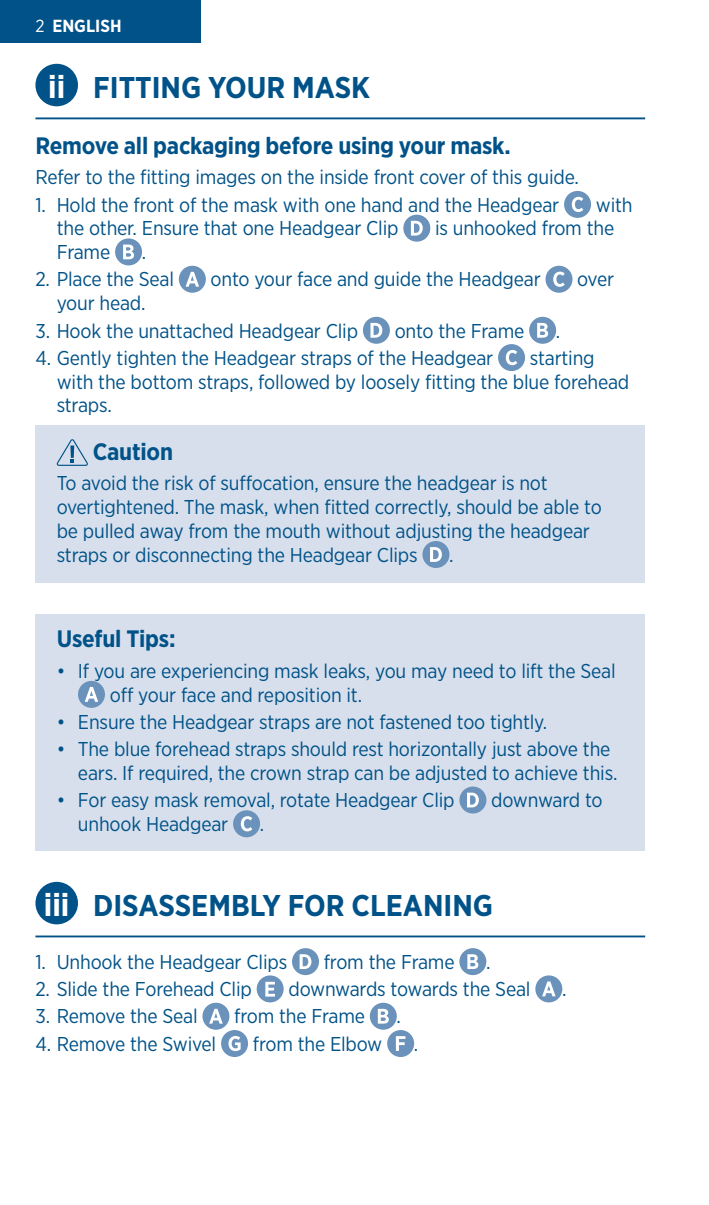
<style>
.page{position:relative;width:709px;height:1205px;background:#fff}
.page>*{position:absolute;margin:0;border:0;box-sizing:border-box;transform-origin:0 0}
.t1{font:700 30px "Gotham Narrow";color:#005288}
.t2{font:700 23.75px "Gotham Narrow";letter-spacing:-.01em;color:#005288}
.t3{font:20px/23.8px "Gotham Narrow";letter-spacing:-.01em;color:#005288}
.t4{font:700 17.5px "Gotham Narrow";color:#fff}
.s1{font-weight:400}
.s2{font-size:32px;color:#fff}
</style>
<div class="page">
<div style="left:0;top:0;width:201px;height:43px;background:#005288"></div>
<hr style="left:35px;top:117px;width:57px;height:2px;background:#005288">
<hr style="left:92px;top:117px;width:553px;height:2px;background:#005288">
<div style="left:35px;top:64px;width:43px;height:42px;background:#005288;border-radius:50%"></div>
<div style="left:564px;top:191px;width:27px;height:27px;background:#6a92bb;border-radius:50%"></div>
<svg style="left:572px;top:197px;width:11px;height:15px"></svg>
<div style="left:403px;top:215px;width:27px;height:27px;background:#6a92bb;border-radius:50%"></div>
<svg style="left:411px;top:221px;width:12px;height:15px"></svg>
<div style="left:115px;top:238px;width:27px;height:27px;background:#6a92bb;border-radius:50%"></div>
<svg style="left:123px;top:244px;width:11px;height:15px"></svg>
<div style="left:179px;top:266px;width:27px;height:27px;background:#6a92bb;border-radius:50%"></div>
<svg style="left:186px;top:272px;width:13px;height:15px"></svg>
<div style="left:545px;top:266px;width:27px;height:27px;background:#6a92bb;border-radius:50%"></div>
<svg style="left:553px;top:272px;width:12px;height:15px"></svg>
<div style="left:363px;top:317px;width:27px;height:27px;background:#6a92bb;border-radius:50%"></div>
<svg style="left:370px;top:323px;width:12px;height:15px"></svg>
<div style="left:529px;top:317px;width:27px;height:27px;background:#6a92bb;border-radius:50%"></div>
<svg style="left:537px;top:323px;width:11px;height:15px"></svg>
<div style="left:498px;top:344px;width:27px;height:27px;background:#6a92bb;border-radius:50%"></div>
<svg style="left:506px;top:350px;width:11px;height:15px"></svg>
<div style="left:35px;top:426px;width:610px;height:157px;background:#d7dfec"></div>
<svg style="left:57px;top:439px;width:31px;height:27px"></svg>
<svg style="left:70px;top:445px;width:4px;height:13px"></svg>
<div style="left:422px;top:541px;width:27px;height:27px;background:#6a92bb;border-radius:50%"></div>
<svg style="left:430px;top:547px;width:12px;height:15px"></svg>
<div style="left:35px;top:614px;width:610px;height:236px;background:#d7dfec"></div>
<div style="left:78px;top:681px;width:27px;height:27px;background:#6a92bb;border-radius:50%"></div>
<svg style="left:85px;top:687px;width:13px;height:15px"></svg>
<div style="left:459px;top:786px;width:27px;height:27px;background:#6a92bb;border-radius:50%"></div>
<svg style="left:467px;top:792px;width:12px;height:15px"></svg>
<div style="left:233px;top:810px;width:27px;height:27px;background:#6a92bb;border-radius:50%"></div>
<svg style="left:241px;top:816px;width:11px;height:15px"></svg>
<hr style="left:35px;top:935px;width:57px;height:2px;background:#005288">
<hr style="left:92px;top:935px;width:553px;height:2px;background:#005288">
<div style="left:35px;top:882px;width:43px;height:42px;background:#005288;border-radius:50%"></div>
<div style="left:292px;top:948px;width:27px;height:27px;background:#6a92bb;border-radius:50%"></div>
<svg style="left:299px;top:954px;width:12px;height:15px"></svg>
<div style="left:459px;top:948px;width:27px;height:27px;background:#6a92bb;border-radius:50%"></div>
<svg style="left:467px;top:954px;width:11px;height:15px"></svg>
<div style="left:257px;top:975px;width:27px;height:27px;background:#6a92bb;border-radius:50%"></div>
<svg style="left:265px;top:982px;width:10px;height:14px"></svg>
<div style="left:535px;top:975px;width:27px;height:27px;background:#6a92bb;border-radius:50%"></div>
<svg style="left:542px;top:981px;width:13px;height:15px"></svg>
<div style="left:202px;top:1003px;width:27px;height:26px;background:#6a92bb;border-radius:50%"></div>
<svg style="left:209px;top:1009px;width:14px;height:14px"></svg>
<div style="left:370px;top:1003px;width:27px;height:26px;background:#6a92bb;border-radius:50%"></div>
<svg style="left:378px;top:1009px;width:11px;height:14px"></svg>
<div style="left:221px;top:1030px;width:27px;height:27px;background:#6a92bb;border-radius:50%"></div>
<svg style="left:228px;top:1036px;width:13px;height:15px"></svg>
<div style="left:387px;top:1030px;width:27px;height:27px;background:#6a92bb;border-radius:50%"></div>
<svg style="left:396px;top:1036px;width:9px;height:15px"></svg>
<p class="t4" style="left:35px;top:14px;width:88px"><span class="s1">2</span> ENGLISH</p>
<h1 class="t1" style="left:48px;top:68px;width:323px"><span class="s2">ii</span> FITTING YOUR MASK</h1>
<p class="t2" style="left:35px;top:130px;width:477px">Remove all packaging before using your mask.</p>
<p class="t3" style="left:35px;top:165px;width:545px">Refer to the fitting images on the inside front cover of this guide.</p>
<p class="t3" style="left:35px;top:192px;width:525px">1. Hold the front of the mask with one hand and the Headgear</p>
<p class="t3" style="left:596px;top:192px;width:38px">with</p>
<p class="t3" style="left:57px;top:216px;width:343px">the other. Ensure that one Headgear Clip</p>
<p class="t3" style="left:435px;top:216px;width:181px">is unhooked from the</p>
<p class="t3" style="left:57px;top:240px;width:55px">Frame</p>
<p class="t3" style="left:142px;top:240px;width:6px">.</p>
<p class="t3" style="left:35px;top:267px;width:140px">2. Place the Seal</p>
<p class="t3" style="left:211px;top:267px;width:331px">onto your face and guide the Headgear</p>
<p class="t3" style="left:577px;top:267px;width:38px">over</p>
<p class="t3" style="left:57px;top:291px;width:90px">your head.</p>
<p class="t3" style="left:35px;top:318px;width:324px">3. Hook the unattached Headgear Clip</p>
<p class="t3" style="left:395px;top:318px;width:131px">onto the Frame</p>
<p class="t3" style="left:556px;top:318px;width:6px">.</p>
<p class="t3" style="left:35px;top:345px;width:459px">4. Gently tighten the Headgear straps of the Headgear</p>
<p class="t3" style="left:57px;top:345px;width:574px;text-indent:473px">starting with the bottom straps, followed by loosely fitting the blue forehead straps.</p>
<p class="t2" style="left:93px;top:436px;width:82px">Caution</p>
<p class="t3" style="left:57px;top:471px;width:546px">To avoid the risk of suffocation, ensure the headgear is not overtightened. The mask, when fitted correctly, should be able to be pulled away from the mouth without adjusting the headgear straps or disconnecting the Headgear Clips</p>
<p class="t3" style="left:449px;top:542px;width:6px">.</p>
<p class="t2" style="left:57px;top:623px;width:120px">Useful Tips:</p>
<p class="t3" style="left:110px;top:658px;width:507px;text-indent:-53px">• If you are experiencing mask leaks, you may need to lift the Seal off your face and reposition it.</p>
<p class="t3" style="left:57px;top:709px;width:492px">• Ensure the Headgear straps are not fastened too tightly.</p>
<p class="t3" style="left:78px;top:737px;width:541px;text-indent:-21px">• The blue forehead straps should rest horizontally just above the ears. If required, the crown strap can be adjusted to achieve this.</p>
<p class="t3" style="left:57px;top:788px;width:399px">• For easy mask removal, rotate Headgear Clip</p>
<p class="t3" style="left:491px;top:788px;width:113px">downward to</p>
<p class="t3" style="left:78px;top:812px;width:152px">unhook Headgear</p>
<p class="t3" style="left:260px;top:812px;width:6px">.</p>
<h1 class="t1" style="left:44px;top:886px;width:451px"><span class="s2">iii</span> DISASSEMBLY FOR CLEANING</h1>
<p class="t3" style="left:35px;top:949px;width:253px">1. Unhook the Headgear Clips</p>
<p class="t3" style="left:324px;top:949px;width:132px">from the Frame</p>
<p class="t3" style="left:486px;top:949px;width:6px">.</p>
<p class="t3" style="left:35px;top:977px;width:218px">2. Slide the Forehead Clip</p>
<p class="t3" style="left:288px;top:977px;width:244px">downwards towards the Seal</p>
<p class="t3" style="left:35px;top:1004px;width:164px">3. Remove the Seal</p>
<p class="t3" style="left:234px;top:1004px;width:132px">from the Frame</p>
<p class="t3" style="left:35px;top:1031px;width:182px">4. Remove the Swivel</p>
<p class="t3" style="left:253px;top:1031px;width:131px">from the Elbow</p>
<p class="t3" style="left:396px;top:1004px;width:6px">.</p>
<p class="t3" style="left:414px;top:1031px;width:6px">.</p>
<p class="t3" style="left:562px;top:977px;width:6px">.</p>
</div>
